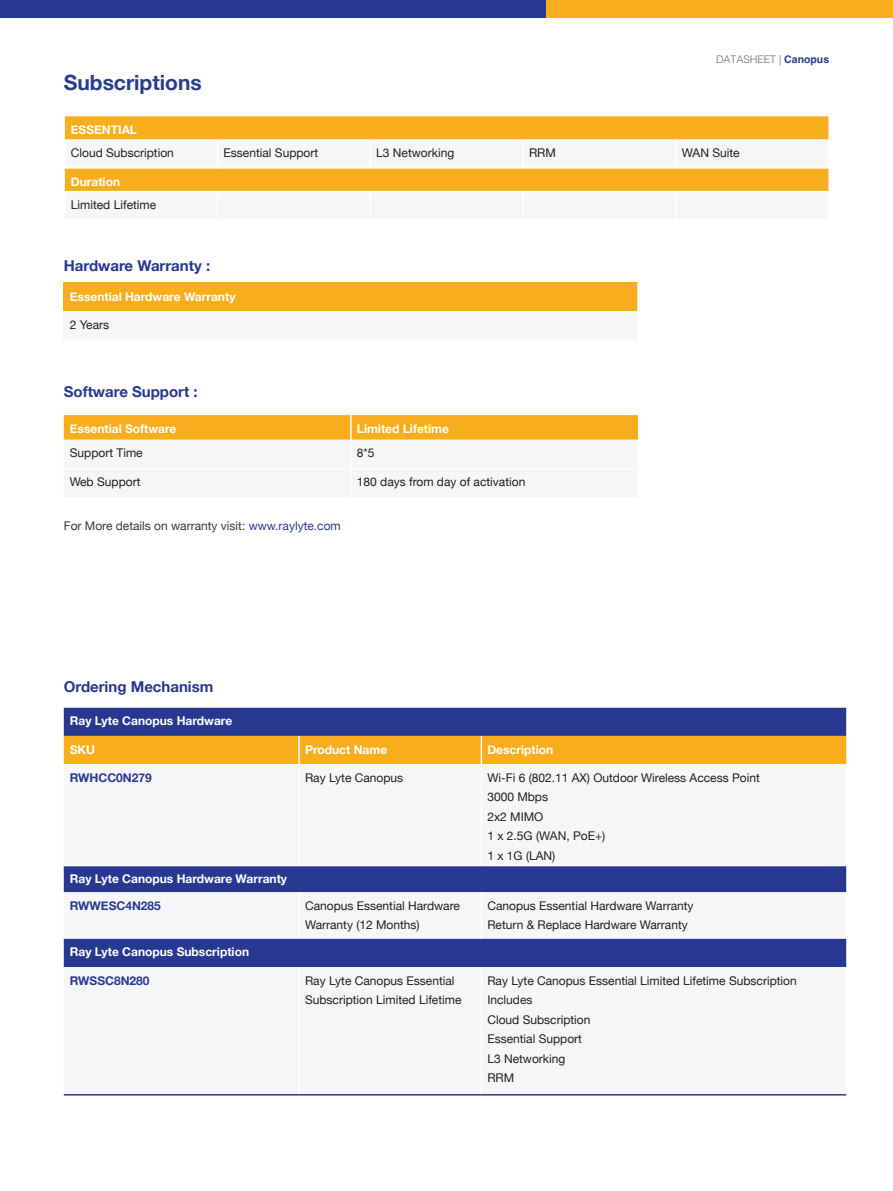
<style>
.page{position:relative;width:893px;height:1191px;background:#fff}
.page>*{position:absolute;margin:0;border:0;box-sizing:border-box;transform-origin:0 0}
.Subheading_1{font:700 21px "Helvetica Neue";color:#253f8e}
.Sub_Heading{font:700 15px "Helvetica Neue";color:#283890}
.Table_1_Body{font:12px/19.5px "Helvetica Neue";color:#231f20}
.Table_1_Column_Title{font:700 12px "Helvetica Neue";color:#fff}
.Paragraph_Style{font:12px "Helvetica Neue";color:#353a40}
.Table_1_Body-2{font:700 12px "Helvetica Neue";color:#283890}
.t1{font:300 10.5px "Helvetica";color:#6c6d70}
.s1{font-weight:700;color:#253f8e}
.s2{color:#2b388f}
</style>
<div class="page">
<div style="left:65px;top:116px;width:763px;height:23px;background:#f8ae1c"></div>
<div style="left:65px;top:169px;width:763px;height:22px;background:#f8ae1c"></div>
<div style="left:64px;top:707px;width:782px;height:29px;background:#283890"></div>
<svg style="left:64px;top:866px;width:782px;height:102px;fill:#283890"></svg>
<div style="left:64px;top:736px;width:782px;height:28px;background:#f8ae1c"></div>
<hr style="left:298px;top:967px;width:2px;height:127px;background:#fff">
<hr style="left:481px;top:967px;width:1px;height:127px;background:#fff">
<hr style="left:298px;top:892px;width:2px;height:46px;background:#fff">
<hr style="left:481px;top:892px;width:1px;height:46px;background:#fff">
<hr style="left:64px;top:1094px;width:235px;height:1px;background:#283890">
<hr style="left:299px;top:1094px;width:182px;height:1px;background:#283890">
<hr style="left:481px;top:1094px;width:365px;height:1px;background:#283890">
<svg style="left:64px;top:415px;width:574px;height:25px;background:#f8af20"></svg>
<hr style="left:350px;top:415px;width:2px;height:25px;background:#fff">
<div style="left:64px;top:283px;width:574px;height:29px;background:#f8ae1c"></div>
<div style="left:64px;top:312px;width:574px;height:29px;background:#f5f6f7"></div>
<hr style="left:64px;top:340px;width:575px;height:2px;background:#fff">
<hr style="left:637px;top:283px;width:2px;height:29px;background:#fff">
<hr style="left:637px;top:312px;width:2px;height:28px;background:#fff">
<div style="left:0;top:0;width:547px;height:17px;background:#283890"></div>
<div style="left:547px;top:0;width:346px;height:17px;background:#f8ae1c"></div>
<p class="Subheading_1" style="left:64px;top:66px;width:140px">Subscriptions</p>
<p class="t1" style="left:716px;top:51px;width:115px">DATASHEET | <span class="s1">Canopus</span></p>
<p class="Table_1_Column_Title" style="left:71px;top:120px;width:68px">ESSENTIAL</p>
<p class="Table_1_Body" style="left:71px;top:144px;width:105px">Cloud Subscription</p>
<p class="Table_1_Body" style="left:224px;top:144px;width:96px">Essential Support</p>
<p class="Table_1_Body" style="left:376px;top:144px;width:80px">L3 Networking</p>
<p class="Table_1_Body" style="left:529px;top:144px;width:28px">RRM</p>
<p class="Table_1_Body" style="left:682px;top:144px;width:59px">WAN Suite</p>
<p class="Table_1_Column_Title" style="left:71px;top:172px;width:51px">Duration</p>
<p class="Table_1_Body" style="left:71px;top:196px;width:87px">Limited Lifetime</p>
<p class="Sub_Heading" style="left:64px;top:254px;width:148px">Hardware Warranty :</p>
<p class="Table_1_Column_Title" style="left:70px;top:287px;width:167px">Essential Hardware Warranty</p>
<p class="Table_1_Body" style="left:70px;top:316px;width:41px">2 Years</p>
<p class="Sub_Heading" style="left:64px;top:380px;width:135px">Software Support :</p>
<p class="Table_1_Column_Title" style="left:70px;top:419px;width:108px">Essential Software</p>
<p class="Table_1_Column_Title" style="left:357px;top:419px;width:94px">Limited Lifetime</p>
<p class="Table_1_Body" style="left:70px;top:444px;width:74px">Support Time</p>
<p class="Table_1_Body" style="left:357px;top:444px;width:19px">8*5</p>
<p class="Table_1_Body" style="left:70px;top:473px;width:72px">Web Support</p>
<p class="Table_1_Body" style="left:357px;top:473px;width:170px">180 days from day of activation</p>
<p class="Paragraph_Style" style="left:64px;top:517px;width:279px">For More details on warranty visit: <span class="s2">www.raylyte.com</span></p>
<p class="Sub_Heading" style="left:64px;top:674px;width:151px">Ordering Mechanism</p>
<p class="Table_1_Column_Title" style="left:70px;top:711px;width:164px">Ray Lyte Canopus Hardware</p>
<p class="Table_1_Column_Title" style="left:70px;top:740px;width:27px">SKU</p>
<p class="Table_1_Column_Title" style="left:305px;top:740px;width:84px">Product Name</p>
<p class="Table_1_Column_Title" style="left:487px;top:740px;width:67px">Description</p>
<p class="Table_1_Body-2" style="left:70px;top:768px;width:84px">RWHCC0N279</p>
<p class="Table_1_Body" style="left:305px;top:768px;width:100px">Ray Lyte Canopus</p>
<p class="Table_1_Body" style="left:487px;top:768px;width:274px">Wi-Fi 6 (802.11 AX) Outdoor Wireless Access Point</p>
<p class="Table_1_Body" style="left:487px;top:787px;width:62px">3000 Mbps</p>
<p class="Table_1_Body" style="left:487px;top:807px;width:58px">2x2 MIMO</p>
<p class="Table_1_Body" style="left:487px;top:826px;width:120px">1 x 2.5G (WAN, PoE+)</p>
<p class="Table_1_Body" style="left:487px;top:846px;width:70px">1 x 1G (LAN)</p>
<p class="Table_1_Column_Title" style="left:70px;top:869px;width:219px">Ray Lyte Canopus Hardware Warranty</p>
<p class="Table_1_Body-2" style="left:70px;top:896px;width:93px">RWWESC4N285</p>
<p class="Table_1_Body" style="left:305px;top:896px;width:156px">Canopus Essential Hardware<br>Warranty (12 Months)</p>
<p class="Table_1_Body" style="left:487px;top:896px;width:208px">Canopus Essential Hardware Warranty</p>
<p class="Table_1_Body" style="left:487px;top:916px;width:202px">Return &amp; Replace Hardware Warranty</p>
<p class="Table_1_Column_Title" style="left:70px;top:942px;width:181px">Ray Lyte Canopus Subscription</p>
<p class="Table_1_Body-2" style="left:70px;top:971px;width:81px">RWSSC8N280</p>
<p class="Table_1_Body" style="left:305px;top:971px;width:158px">Ray Lyte Canopus Essential<br>Subscription Limited Lifetime</p>
<p class="Table_1_Body" style="left:487px;top:971px;width:311px">Ray Lyte Canopus Essential Limited Lifetime Subscription</p>
<p class="Table_1_Body" style="left:487px;top:990px;width:47px">Includes</p>
<p class="Table_1_Body" style="left:487px;top:1010px;width:105px">Cloud Subscription</p>
<p class="Table_1_Body" style="left:487px;top:1029px;width:96px">Essential Support</p>
<p class="Table_1_Body" style="left:487px;top:1049px;width:80px">L3 Networking</p>
<p class="Table_1_Body" style="left:487px;top:1068px;width:28px">RRM</p>
</div>
